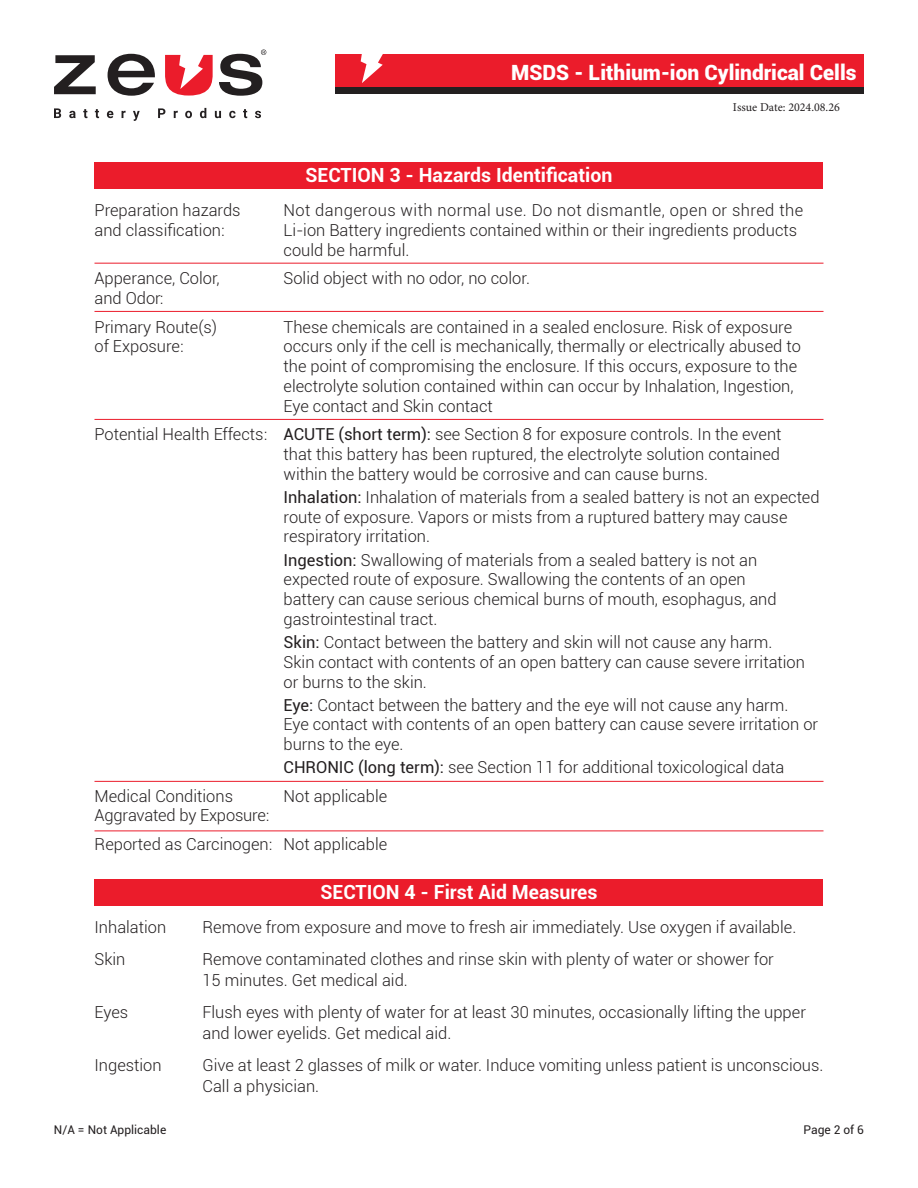
<style>
.page{position:relative;width:918px;height:1188px;background:#fff}
.page>*{position:absolute;margin:0;border:0;box-sizing:border-box;transform-origin:0 0}
.t1{font:900 21px "Roboto";color:#fff}
.t2{font:700 19.5px "Roboto";color:#fff}
.t3{font:300 16.5px/19.8px "Roboto";color:#231f20}
.t4{font:300 16.5px "Roboto";letter-spacing:.025em;color:#231f20}
.t5{font:12px "Roboto";color:#231f20}
.t6{font:12px "Minion Pro";color:#231f20}
.s1{font-weight:400}
</style>
<div class="page">
<svg style="left:54px;top:55px;width:42px;height:39px"></svg>
<svg style="left:108px;top:54px;width:47px;height:42px"></svg>
<svg style="left:165px;top:55px;width:48px;height:41px"></svg>
<svg style="left:219px;top:50px;width:47px;height:46px"></svg>
<svg style="left:54px;top:108px;width:7px;height:10px"></svg>
<svg style="left:69px;top:111px;width:7px;height:7px"></svg>
<svg style="left:83px;top:109px;width:4px;height:9px"></svg>
<svg style="left:95px;top:109px;width:4px;height:9px"></svg>
<svg style="left:107px;top:111px;width:6px;height:7px"></svg>
<svg style="left:122px;top:111px;width:4px;height:7px"></svg>
<svg style="left:133px;top:111px;width:7px;height:10px"></svg>
<svg style="left:158px;top:108px;width:7px;height:10px"></svg>
<svg style="left:174px;top:111px;width:4px;height:7px"></svg>
<svg style="left:185px;top:111px;width:7px;height:7px"></svg>
<svg style="left:200px;top:108px;width:6px;height:10px"></svg>
<svg style="left:215px;top:111px;width:6px;height:7px"></svg>
<svg style="left:229px;top:111px;width:7px;height:7px"></svg>
<svg style="left:243px;top:109px;width:4px;height:9px"></svg>
<svg style="left:255px;top:111px;width:6px;height:7px"></svg>
<div style="left:336px;top:55px;width:528px;height:39px;background:#eb1c2b"></div>
<div style="left:336px;top:88px;width:528px;height:6px;background:#231f20"></div>
<svg style="left:361px;top:54px;width:25px;height:29px"></svg>
<div style="left:94px;top:162px;width:730px;height:27px;background:#eb1c2b"></div>
<hr style="left:94px;top:263px;width:730px;height:1px;background:#eb1c2b">
<hr style="left:94px;top:311px;width:730px;height:1px;background:#eb1c2b">
<hr style="left:94px;top:419px;width:730px;height:1px;background:#eb1c2b">
<hr style="left:94px;top:781px;width:730px;height:1px;background:#eb1c2b">
<hr style="left:94px;top:831px;width:730px;height:1px;background:#eb1c2b">
<div style="left:94px;top:879px;width:730px;height:27px;background:#eb1c2b"></div>
<p class="t1" style="left:511px;top:57px;width:347px">MSDS - Lithium-ion Cylindrical Cells</p>
<p class="t2" style="left:306px;top:161px;width:308px">SECTION 3 - Hazards Identification</p>
<p class="t6" style="left:733px;top:100px;width:108px">Issue Date: 2024.08.26</p>
<p class="t3" style="left:94px;top:200px;width:148px">Preparation hazards</p>
<p class="t4" style="left:284px;top:199px;width:521px">Not dangerous with normal use. Do not dismantle, open or shred the</p>
<p class="t3" style="left:94px;top:220px;width:132px">and classification:</p>
<p class="t3" style="left:284px;top:220px;width:515px">Li-ion Battery ingredients contained within or their ingredients products could be harmful.</p>
<p class="t3" style="left:95px;top:268px;width:127px">Apperance, Color,</p>
<p class="t3" style="left:284px;top:268px;width:248px">Solid object with no odor, no color.</p>
<p class="t3" style="left:94px;top:284px;width:124px;line-height:28.5px">and Odor:<br>Primary Route(s)</p>
<p class="t3" style="left:284px;top:316px;width:510px">These chemicals are contained in a sealed enclosure. Risk of exposure</p>
<p class="t3" style="left:94px;top:336px;width:91px">of Exposure:</p>
<p class="t3" style="left:284px;top:336px;width:519px">occurs only if the cell is mechanically, thermally or electrically abused to the point of compromising the enclosure. If this occurs, exposure to the electrolyte solution contained within can occur by Inhalation, Ingestion, Eye contact and Skin contact</p>
<p class="t3" style="left:284px;top:424px;width:500px;text-align:justify;text-indent:-189px">Potential Health Effects: <span class="s1">ACUTE (short term):</span> see Section 8 for exposure controls. In the event that this battery has been ruptured, the electrolyte solution contained within the battery would be corrosive and can cause burns.</p>
<p class="t3" style="left:284px;top:487px;width:538px"><span class="s1">Inhalation:</span> Inhalation of materials from a sealed battery is not an expected route of exposure. Vapors or mists from a ruptured battery may cause respiratory irritation.</p>
<p class="t3" style="left:284px;top:549px;width:495px"><span class="s1">Ingestion:</span> Swallowing of materials from a sealed battery is not an expected route of exposure. Swallowing the contents of an open battery can cause serious chemical burns of mouth, esophagus, and gastrointestinal tract.</p>
<p class="t3" style="left:284px;top:632px;width:523px"><span class="s1">Skin:</span> Contact between the battery and skin will not cause any harm.<br>Skin contact with contents of an open battery can cause severe irritation or burns to the skin.</p>
<p class="t3" style="left:284px;top:694px;width:536px"><span class="s1">Eye:</span> Contact between the battery and the eye will not cause any harm.<br>Eye contact with contents of an open battery can cause severe irritation or burns to the eye.</p>
<p class="t3" style="left:284px;top:757px;width:502px"><span class="s1">CHRONIC (long term):</span> see Section 11 for additional toxicological data</p>
<p class="t3" style="left:95px;top:785px;width:140px">Medical Conditions</p>
<p class="t3" style="left:284px;top:785px;width:105px">Not applicable</p>
<p class="t3" style="left:95px;top:801px;width:294px;line-height:28.5px">Aggravated by Exposure:<br>Reported as Carcinogen: Not applicable</p>
<p class="t2" style="left:320px;top:878px;width:279px">SECTION 4 - First Aid Measures</p>
<p class="t3" style="left:94px;top:917px;width:73px">Inhalation</p>
<p class="t3" style="left:202px;top:917px;width:595px">Remove from exposure and move to fresh air immediately. Use oxygen if available.</p>
<p class="t3" style="left:94px;top:949px;width:33px">Skin</p>
<p class="t3" style="left:202px;top:948px;width:573px;line-height:21px">Remove contaminated clothes and rinse skin with plenty of water or shower for<br>15 minutes. Get medical aid.</p>
<p class="t3" style="left:94px;top:1002px;width:35px">Eyes</p>
<p class="t3" style="left:202px;top:1001px;width:605px;line-height:21px">Flush eyes with plenty of water for at least 30 minutes, occasionally lifting the upper and lower eyelids. Get medical aid.</p>
<p class="t3" style="left:94px;top:1054px;width:69px">Ingestion</p>
<p class="t3" style="left:202px;top:1054px;width:623px;line-height:21px">Give at least 2 glasses of milk or water. Induce vomiting unless patient is unconscious.<br>Call a physician.</p>
<p class="t5" style="left:54px;top:1121px;width:114px">N/A = Not Applicable</p>
<p class="t5" style="left:804px;top:1121px;width:62px">Page 2 of 6</p>
</div>
